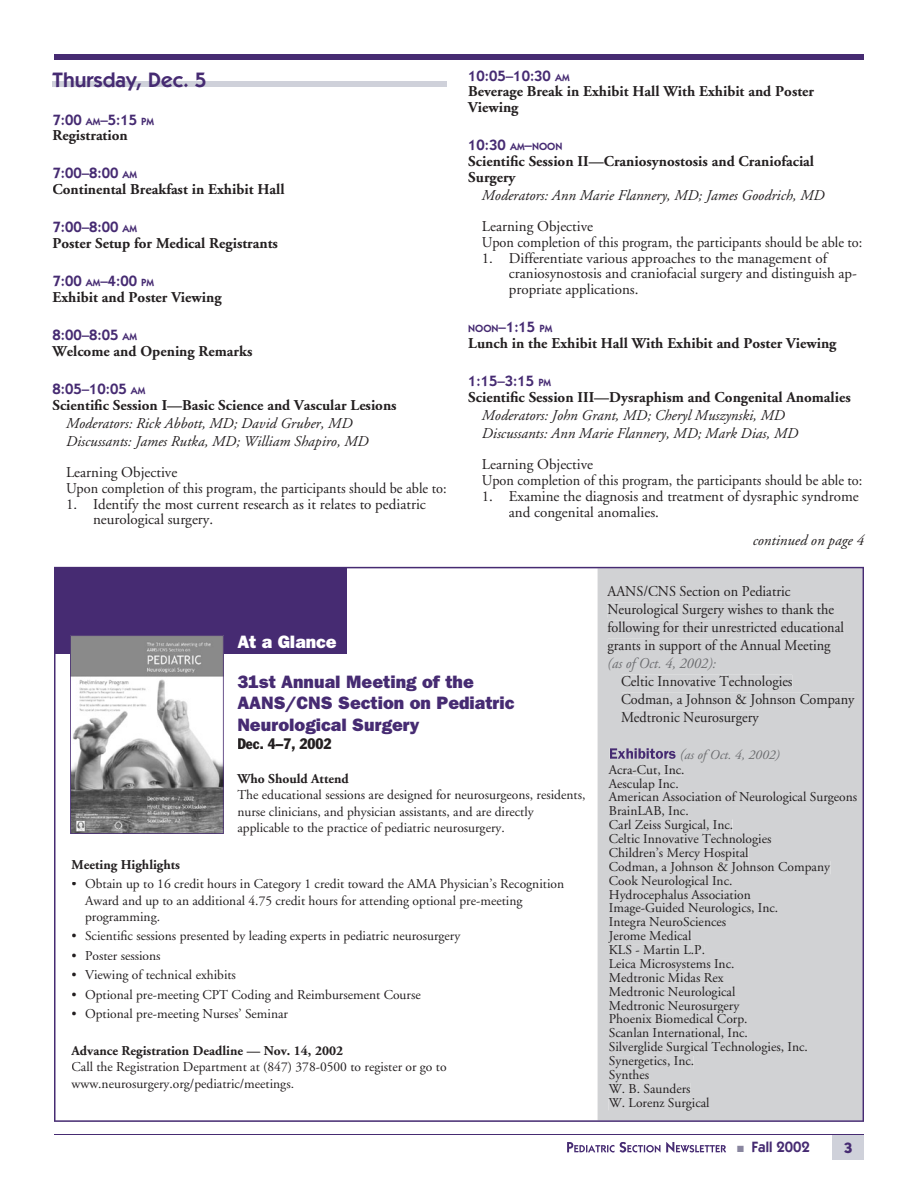
<style>
.page{position:relative;width:918px;height:1188px;background:#fff}
.page>*{position:absolute;margin:0;border:0;box-sizing:border-box;transform-origin:0 0}
.t1{font:600 21px "Itc Kabel";color:#462b72}
.t2{font:800 18px/21.6px "Franklin Gothic";color:#462b72}
.t3{font:800 18px "Franklin Gothic";color:#fff}
.t4{font:15px/15.8px "Adobe Garamond";color:#231f20}
.t5{font:700 15px/15.8px "Adobe Garamond";color:#231f20}
.t6{font:italic 15px/18px "Adobe Garamond";color:#231f20}
.t7{font:15px/18px "Adobe Garamond";color:#231f20;scale:.95 1}
.t8{font:600 15px "Itc Kabel";color:#462b72}
.t9{font:italic 15px "Adobe Garamond";color:#6c6d70;scale:.95 1}
.t10{font:condensed 15px "Franklin Gothic";color:#231f20}
.t11{font:700 15px "Itc Kabel";color:#462b72}
.t12{font:13.5px/14px "Adobe Garamond";color:#231f20}
.t13{font:700 13.5px "Adobe Garamond";color:#231f20}
.t14{font:600 10.5px "Itc Kabel";color:#462b72}
.s1{font-size:10.5px}
.s2{font-size:15px}
.s3{font-style:italic;font-size:15px;color:#6c6d70}
.s4{font-style:italic;color:#6c6d70}
.s5{color:#89869f}
</style>
<div class="page">
<div style="left:54px;top:54px;width:810px;height:6px;background:#462b72"></div>
<svg style="left:567px;top:1142px;width:159px;height:11px"></svg>
<hr style="left:54px;top:1134px;width:810px;height:1px;background:#462b72">
<div style="left:833px;top:1135px;width:31px;height:25px;background:#cfd1da"></div>
<div style="left:52px;top:81px;width:395px;height:6px;background:#cfd1da"></div>
<svg style="left:54px;top:567px;width:810px;height:555px"></svg>
<div style="left:607px;top:585px;width:184px;height:11px;background:#d1d2d4"></div>
<div style="left:608px;top:603px;width:226px;height:15px;background:#d1d2d4"></div>
<div style="left:608px;top:621px;width:236px;height:15px;background:#d1d2d4"></div>
<div style="left:608px;top:639px;width:223px;height:15px;background:#d1d2d4"></div>
<div style="left:622px;top:675px;width:170px;height:15px;background:#d1d2d4"></div>
<div style="left:622px;top:693px;width:233px;height:14px;background:#d1d2d4"></div>
<div style="left:621px;top:711px;width:138px;height:15px;background:#d1d2d4"></div>
<img style="left:71px;top:636px;width:152px;height:197px">
<hr style="left:70px;top:636px;width:1px;height:197px;background:#462b72">
<hr style="left:71px;top:833px;width:152px;height:1px;background:#462b72">
<hr style="left:223px;top:636px;width:1px;height:197px;background:#462b72">
<hr style="left:71px;top:635px;width:152px;height:1px;background:#462b72">
<h1 class="t1" style="left:52px;top:67px;width:156px">Thursday, Dec. 5</h1>
<p class="t8" style="left:52px;top:111px;width:103px">7:00 <span class="s1">AM</span>–5:15 <span class="s1">PM</span></p>
<p class="t5" style="left:52px;top:128px;width:77px">Registration</p>
<p class="t8" style="left:52px;top:165px;width:86px">7:00–8:00 <span class="s1">AM</span></p>
<p class="t5" style="left:52px;top:182px;width:234px">Continental Breakfast in Exhibit Hall</p>
<p class="t8" style="left:52px;top:218px;width:86px">7:00–8:00 <span class="s1">AM</span></p>
<p class="t5" style="left:52px;top:236px;width:227px">Poster Setup for Medical Registrants</p>
<p class="t8" style="left:52px;top:272px;width:103px">7:00 <span class="s1">AM</span>–4:00 <span class="s1">PM</span></p>
<p class="t5" style="left:52px;top:290px;width:171px">Exhibit and Poster Viewing</p>
<p class="t8" style="left:52px;top:326px;width:86px">8:00–8:05 <span class="s1">AM</span></p>
<p class="t5" style="left:52px;top:343px;width:202px">Welcome and Opening Remarks</p>
<p class="t8" style="left:52px;top:380px;width:94px">8:05–10:05 <span class="s1">AM</span></p>
<p class="t5" style="left:52px;top:397px;width:346px">Scientific Session I—Basic Science and Vascular Lesions</p>
<p class="t6" style="left:66px;top:414px;width:304px">Moderators: Rick Abbott, MD; David Gruber, MD<br>Discussants: James Rutka, MD; William Shapiro, MD</p>
<p class="t4" style="left:66px;top:465px;width:382px">Learning Objective<br>Upon completion of this program, the participants should be able to:</p>
<p class="t4" style="left:93px;top:496px;width:334px;text-indent:-27px">1. Identify the most current research as it relates to pediatric neurological surgery.</p>
<p class="t8" style="left:468px;top:67px;width:103px">10:05–10:30 <span class="s1">AM</span></p>
<p class="t5" style="left:468px;top:84px;width:347px">Beverage Break in Exhibit Hall With Exhibit and Poster<br>Viewing</p>
<p class="t8" style="left:468px;top:136px;width:96px">10:30 <span class="s1">AM</span>–<span class="s1">NOON</span></p>
<p class="t5" style="left:468px;top:154px;width:347px">Scientific Session II—Craniosynostosis and Craniofacial<br>Surgery</p>
<p class="t6" style="left:482px;top:186px;width:344px">Moderators: Ann Marie Flannery, MD; James Goodrich, MD</p>
<p class="t4" style="left:482px;top:219px;width:382px">Learning Objective<br>Upon completion of this program, the participants should be able to:</p>
<p class="t4" style="left:509px;top:250px;width:350px;text-indent:-27px">1. Differentiate various approaches to the management of craniosynostosis and craniofacial surgery and distinguish ap&shy;propriate applications.</p>
<p class="t14" style="left:468px;top:322px;width:86px">NOON<span class="s2">–1:15</span> PM</p>
<p class="t5" style="left:468px;top:336px;width:370px">Lunch in the Exhibit Hall With Exhibit and Poster Viewing</p>
<p class="t8" style="left:468px;top:372px;width:84px">1:15–3:15 <span class="s1">PM</span></p>
<p class="t5" style="left:468px;top:390px;width:384px">Scientific Session III—Dysraphism and Congenital Anomalies</p>
<p class="t6" style="left:482px;top:407px;width:318px">Moderators: John Grant, MD; Cheryl Muszynski, MD<br>Discussants: Ann Marie Flannery, MD; Mark Dias, MD</p>
<p class="t4" style="left:482px;top:457px;width:382px">Learning Objective<br>Upon completion of this program, the participants should be able to:</p>
<p class="t4" style="left:509px;top:489px;width:352px;text-indent:-27px">1. Examine the diagnosis and treatment of dysraphic syndrome and congenital anomalies.</p>
<p class="t6" style="left:753px;top:531px;width:113px">continued on page 4</p>
<h2 class="t3" style="left:237px;top:631px;width:101px">At a Glance</h2>
<h2 class="t2" style="left:237px;top:670px;width:279px">31st Annual Meeting of the<br>AANS/CNS Section on Pediatric<br>Neurological Surgery</h2>
<p class="t10" style="left:237px;top:735px;width:96px">Dec. 4–7, 2002</p>
<p class="t13" style="left:237px;top:772px;width:113px">Who Should Attend</p>
<p class="t12" style="left:237px;top:787px;width:350px;line-height:16.2px">The educational sessions are designed for neurosurgeons, residents, nurse clinicians, and physician assistants, and are directly applicable to the practice of pediatric neurosurgery.</p>
<p class="t13" style="left:72px;top:857px;width:110px">Meeting Highlights</p>
<p class="t12" style="left:85px;top:876px;width:481px;line-height:16.2px;text-indent:-14px">• Obtain up to 16 credit hours in Category 1 credit toward the AMA Physician’s Recognition<br>Award and up to an additional 4.75 credit hours for attending optional pre-meeting programming.</p>
<p class="t12" style="left:72px;top:929px;width:390px">• Scientific sessions presented by leading experts in pediatric neurosurgery</p>
<p class="t12" style="left:72px;top:949px;width:91px">• Poster sessions</p>
<p class="t12" style="left:72px;top:968px;width:166px">• Viewing of technical exhibits</p>
<p class="t12" style="left:72px;top:988px;width:351px">• Optional pre-meeting CPT Coding and Reimbursement Course</p>
<p class="t12" style="left:72px;top:1007px;width:218px">• Optional pre-meeting Nurses’ Seminar</p>
<p class="t13" style="left:72px;top:1044px;width:273px">Advance Registration Deadline — Nov. 14, 2002</p>
<p class="t12" style="left:72px;top:1059px;width:377px;line-height:16.2px">Call the Registration Department at (847) 378-0500 to register or go to www.neurosurgery.org/pediatric/meetings.</p>
<p class="t7" style="left:608px;top:582px;width:251px">AANS/CNS Section on Pediatric Neurological Surgery wishes to thank the following for their unrestricted educational grants in support of the Annual Meeting</p>
<p class="t9" style="left:608px;top:655px;width:116px">(as of Oct. 4, 2002):</p>
<p class="t7" style="left:621px;top:672px;width:247px">Celtic Innovative Technologies<br>Codman, a Johnson &amp; Johnson Company<br>Medtronic Neurosurgery</p>
<p class="t12" style="left:609px;top:748px;width:250px;text-indent:71px"><span class="s3">(</span><span class="s4">as of Oct. 4, 2002)<br></span>Acra-Cut, Inc.<br>Aesculap Inc.<br>American Association of Neurological Surgeons<br>BrainLAB, Inc.<br>Carl Zeiss Surgical, Inc.<br>Celtic Innovative Technologies<br>Children’s Mercy Hospital<br>Codman, a Johnson &amp; Johnson Company<br>Cook Neurological Inc.<br>Hydrocephalus Association<br>Image-Guided Neurologics, Inc.<br>Integra NeuroSciences<br>Jerome Medical<br>KLS - Martin L.P.<br>Leica Microsystems Inc.<br>Medtronic Midas Rex<br>Medtronic Neurological<br>Medtronic Neurosurgery<br>Phoenix Biomedical Corp.<br>Scanlan International, Inc.<br>Silverglide Surgical Technologies, Inc.<br>Synergetics, Inc.<br>Synthes<br>W. B. Saunders<br>W. Lorenz Surgical</p>
<p class="t8" style="left:737px;top:1138px;width:74px"><span class="s5">■</span> Fall 2002</p>
<p class="t11" style="left:844px;top:1139px;width:10px">3</p>
</div>
